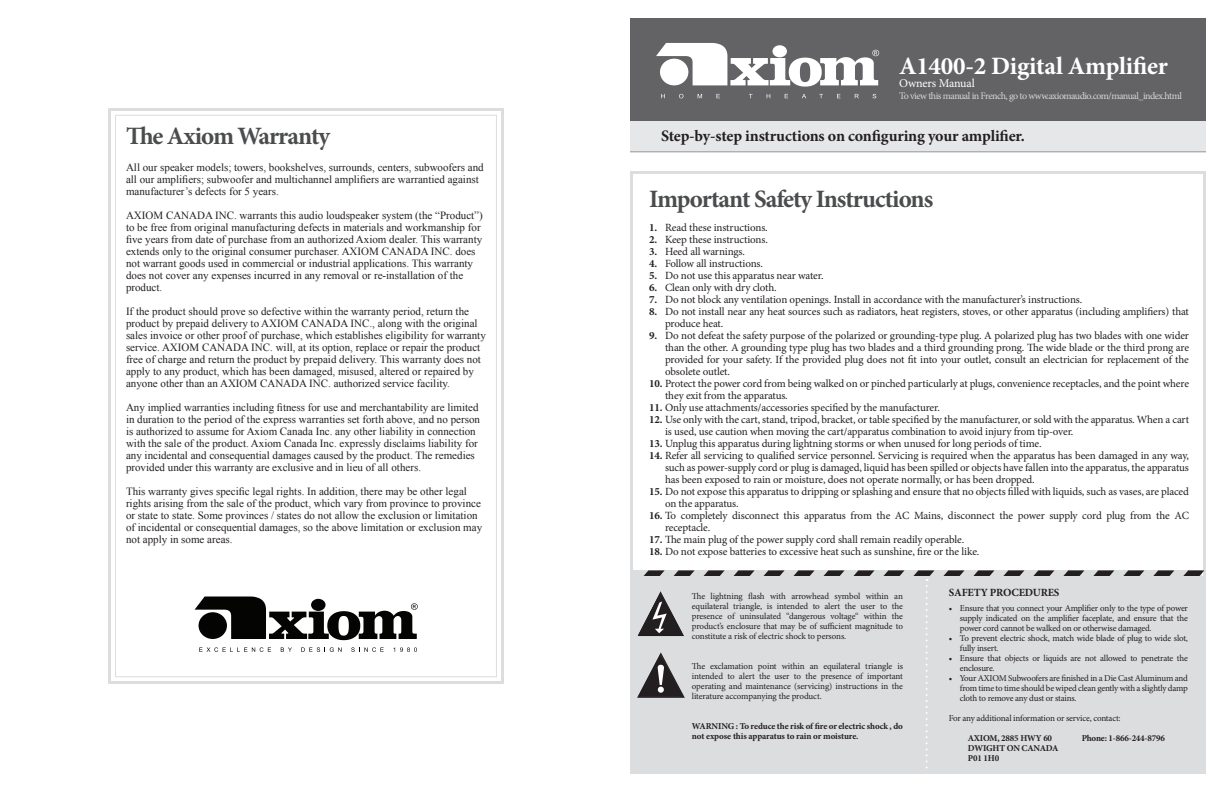
<style>
.page{position:relative;width:1224px;height:792px;background:#fff}
.page>*{position:absolute;margin:0;border:0;box-sizing:border-box;transform-origin:0 0}
.t1{font:700 25px "Minion Pro";letter-spacing:-.045em;color:#4b4c4d}
.t2{font:700 25px "Minion Pro";letter-spacing:-.01em;color:#fff}
.t3{font:700 16px "Minion Pro";letter-spacing:-.01em;color:#231f20}
.t4{font:12px "Minion Pro";letter-spacing:-.01em;color:#fff}
.t5{font:11px/12px "Minion Pro";letter-spacing:-.015em;color:#231f20}
.t6{font:11px/12px "Times New Roman";color:#231f20}
.t7{font:700 11px "Minion Pro";letter-spacing:-.02em;color:#231f20}
.t8{font:10px "Minion Pro";letter-spacing:-.05em;color:#d5d6d8}
.t9{font:9px/10px "Minion Pro";letter-spacing:-.02em;color:#231f20;text-align:justify}
.t10{font:700 9px/10px "Minion Pro";letter-spacing:-.02em;color:#231f20}
.s1{font-weight:700}
</style>
<div class="page">
<div style="left:108px;top:108px;width:396px;height:576px;border:3px solid #dcdddf"></div>
<div style="left:630px;top:120px;width:576px;height:32px;background:#e6e7e9"></div>
<div style="left:630px;top:18px;width:576px;height:102px;background:#636366"></div>
<svg style="left:661px;top:94px;width:4px;height:4px"></svg>
<svg style="left:679px;top:94px;width:4px;height:4px"></svg>
<svg style="left:698px;top:94px;width:4px;height:4px"></svg>
<svg style="left:716px;top:94px;width:4px;height:4px"></svg>
<svg style="left:785px;top:94px;width:3px;height:4px"></svg>
<svg style="left:837px;top:94px;width:3px;height:4px"></svg>
<svg style="left:855px;top:94px;width:4px;height:4px"></svg>
<svg style="left:873px;top:94px;width:3px;height:4px"></svg>
<svg style="left:656px;top:43px;width:223px;height:44px"></svg>
<hr style="left:630px;top:152px;width:576px;height:1px;background:#939598">
<svg style="left:195px;top:597px;width:223px;height:43px"></svg>
<svg style="left:199px;top:647px;width:72px;height:5px"></svg>
<svg style="left:281px;top:647px;width:11px;height:5px"></svg>
<svg style="left:301px;top:647px;width:41px;height:5px"></svg>
<svg style="left:351px;top:647px;width:33px;height:5px"></svg>
<svg style="left:394px;top:647px;width:23px;height:5px"></svg>
<div style="left:631px;top:570px;width:573px;height:204px;background:#dcdddf"></div>
<p class="t1" style="left:126px;top:119px;width:206px">The Axiom Warranty</p>
<p class="t6" style="left:126px;top:161px;width:359px">All our speaker models; towers, bookshelves, surrounds, centers, subwoofers and all our amplifiers; subwoofer and multichannel amplifiers are warrantied against manufacturer’s defects for 5 years.</p>
<p class="t6" style="left:126px;top:209px;width:358px">AXIOM CANADA INC. warrants this audio loudspeaker system (the “Product”) to be free from original manufacturing defects in materials and workmanship for five years from date of purchase from an authorized Axiom dealer. This warranty extends only to the original consumer purchaser. AXIOM CANADA INC. does not warrant goods used in commercial or industrial applications. This warranty does not cover any expenses incurred in any removal or re-installation of the product.</p>
<p class="t6" style="left:126px;top:305px;width:361px">If the product should prove so defective within the warranty period, return the product by prepaid delivery to AXIOM CANADA INC., along with the original sales invoice or other proof of purchase, which establishes eligibility for warranty service. AXIOM CANADA INC. will, at its option, replace or repair the product free of charge and return the product by prepaid delivery. This warranty does not apply to any product, which has been damaged, misused, altered or repaired by anyone other than an AXIOM CANADA INC. authorized service facility.</p>
<p class="t6" style="left:126px;top:401px;width:356px">Any implied warranties including fitness for use and merchantability are limited in duration to the period of the express warranties set forth above, and no person is authorized to assume for Axiom Canada Inc. any other liability in connection with the sale of the product. Axiom Canada Inc. expressly disclaims liability for any incidental and consequential damages caused by the product. The remedies provided under this warranty are exclusive and in lieu of all others.</p>
<p class="t6" style="left:126px;top:485px;width:358px">This warranty gives specific legal rights. In addition, there may be other legal rights arising from the sale of the product, which vary from province to province or state to state. Some provinces / states do not allow the exclusion or limitation of incidental or consequential damages, so the above limitation or exclusion may not apply in some areas.</p>
<p class="t2" style="left:899px;top:48px;width:270px">A1400-2 Digital Amplifier</p>
<p class="t4" style="left:899px;top:75px;width:77px">Owners Manual</p>
<p class="t8" style="left:899px;top:89px;width:285px">To view this manual in French, go to www.axiomaudio.com/manual_index.html</p>
<p class="t3" style="left:661px;top:124px;width:365px">Step-by-step instructions on configuring your amplifier.</p>
<p class="t1" style="left:649px;top:182px;width:286px">Important Safety Instructions</p>
<p class="t5" style="left:649px;top:222px;width:120px"><span class="s1">1.</span> Read these instructions.</p>
<p class="t5" style="left:649px;top:234px;width:120px"><span class="s1">2.</span> Keep these instructions.</p>
<p class="t5" style="left:649px;top:246px;width:98px"><span class="s1">3.</span> Heed all warnings.</p>
<p class="t5" style="left:649px;top:258px;width:116px"><span class="s1">4.</span> Follow all instructions.</p>
<p class="t5" style="left:649px;top:270px;width:176px"><span class="s1">5.</span> Do not use this apparatus near water.</p>
<p class="t5" style="left:649px;top:282px;width:129px"><span class="s1">6.</span> Clean only with dry cloth.</p>
<p class="t5" style="left:649px;top:294px;width:435px"><span class="s1">7.</span> Do not block any ventilation openings. Install in accordance with the manufacturer’s instructions.</p>
<p class="t5" style="left:665px;top:306px;width:525px;text-indent:-16px"><span class="s1">8.</span> Do not install near any heat sources such as radiators, heat registers, stoves, or other apparatus (including amplifiers) that produce heat.</p>
<p class="t5" style="left:665px;top:330px;width:526px;text-align:justify;text-indent:-16px"><span class="s1">9.</span> Do not defeat the safety purpose of the polarized or grounding-type plug. A polarized plug has two blades with one wider than the other. A grounding type plug has two blades and a third grounding prong. The wide blade or the third prong are provided for your safety. If the provided plug does not fit into your outlet, consult an electrician for replacement of the obsolete outlet.</p>
<p class="t5" style="left:665px;top:378px;width:526px;text-indent:-16px"><span class="s1">10.</span> Protect the power cord from being walked on or pinched particularly at plugs, convenience receptacles, and the point where they exit from the apparatus.</p>
<p class="t5" style="left:649px;top:402px;width:292px"><span class="s1">11.</span> Only use attachments/accessories specified by the manufacturer.</p>
<p class="t5" style="left:665px;top:414px;width:526px;text-indent:-16px"><span class="s1">12.</span> Use only with the cart, stand, tripod, bracket, or table specified by the manufacturer, or sold with the apparatus. When a cart is used, use caution when moving the cart/apparatus combination to avoid injury from tip-over.</p>
<p class="t5" style="left:649px;top:438px;width:394px"><span class="s1">13.</span> Unplug this apparatus during lightning storms or when unused for long periods of time.</p>
<p class="t5" style="left:665px;top:450px;width:525px;text-align:justify;text-indent:-16px"><span class="s1">14.</span> Refer all servicing to qualified service personnel. Servicing is required when the apparatus has been damaged in any way, such as power-supply cord or plug is damaged, liquid has been spilled or objects have fallen into the apparatus, the apparatus has been exposed to rain or moisture, does not operate normally, or has been dropped.</p>
<p class="t5" style="left:665px;top:486px;width:526px;text-indent:-16px"><span class="s1">15.</span> Do not expose this apparatus to dripping or splashing and ensure that no objects filled with liquids, such as vases, are placed on the apparatus.</p>
<p class="t5" style="left:665px;top:510px;width:526px;text-indent:-16px"><span class="s1">16.</span> To completely disconnect this apparatus from the AC Mains, disconnect the power supply cord plug from the AC receptacle.</p>
<p class="t5" style="left:649px;top:534px;width:317px"><span class="s1">17.</span> The main plug of the power supply cord shall remain readily operable.</p>
<p class="t5" style="left:649px;top:546px;width:332px"><span class="s1">18.</span> Do not expose batteries to excessive heat such as sunshine, fire or the like.</p>
<p class="t9" style="left:692px;top:591px;width:213px">The lightning flash with arrowhead symbol within an equilateral triangle, is intended to alert the user to the presence of uninsulated “dangerous voltage“ within the product’s enclosure that may be of sufficient magnitude to constitute a risk of electric shock to persons.</p>
<p class="t9" style="left:692px;top:661px;width:213px">The exclamation point within an equilateral triangle is intended to alert the user to the presence of important operating and maintenance (servicing) instructions in the literature accompanying the product.</p>
<p class="t10" style="left:692px;top:721px;width:213px">WARNING : To reduce the risk of fire or electric shock , do not expose this apparatus to rain or moisture.</p>
<p class="t7" style="left:949px;top:585px;width:112px">SAFETY PROCEDURES</p>
<p class="t9" style="left:960px;top:603px;width:230px;text-indent:-11px">• Ensure that you connect your Amplifier only to the type of power supply indicated on the amplifier faceplate, and ensure that the power cord cannot be walked on or otherwise damaged.</p>
<p class="t9" style="left:960px;top:633px;width:230px;text-indent:-11px">• To prevent electric shock, match wide blade of plug to wide slot, fully insert.</p>
<p class="t9" style="left:960px;top:653px;width:230px;text-indent:-11px">• Ensure that objects or liquids are not allowed to penetrate the enclosure.</p>
<p class="t9" style="left:960px;top:673px;width:230px;text-indent:-11px">• Your AXIOM Subwoofers are finished in a Die Cast Aluminum and from time to time should be wiped clean gently with a slightly damp cloth to remove any dust or stains.</p>
<p class="t9" style="left:949px;top:713px;width:173px">For any additional information or service, contact:</p>
<p class="t10" style="left:968px;top:733px;width:86px">AXIOM, 2885 HWY 60</p>
<p class="t10" style="left:1082px;top:733px;width:85px">Phone: 1-866-244-8796</p>
<p class="t10" style="left:968px;top:743px;width:92px">DWIGHT ON CANADA</p>
<p class="t10" style="left:968px;top:753px;width:33px">P01 1H0</p>
</div>
